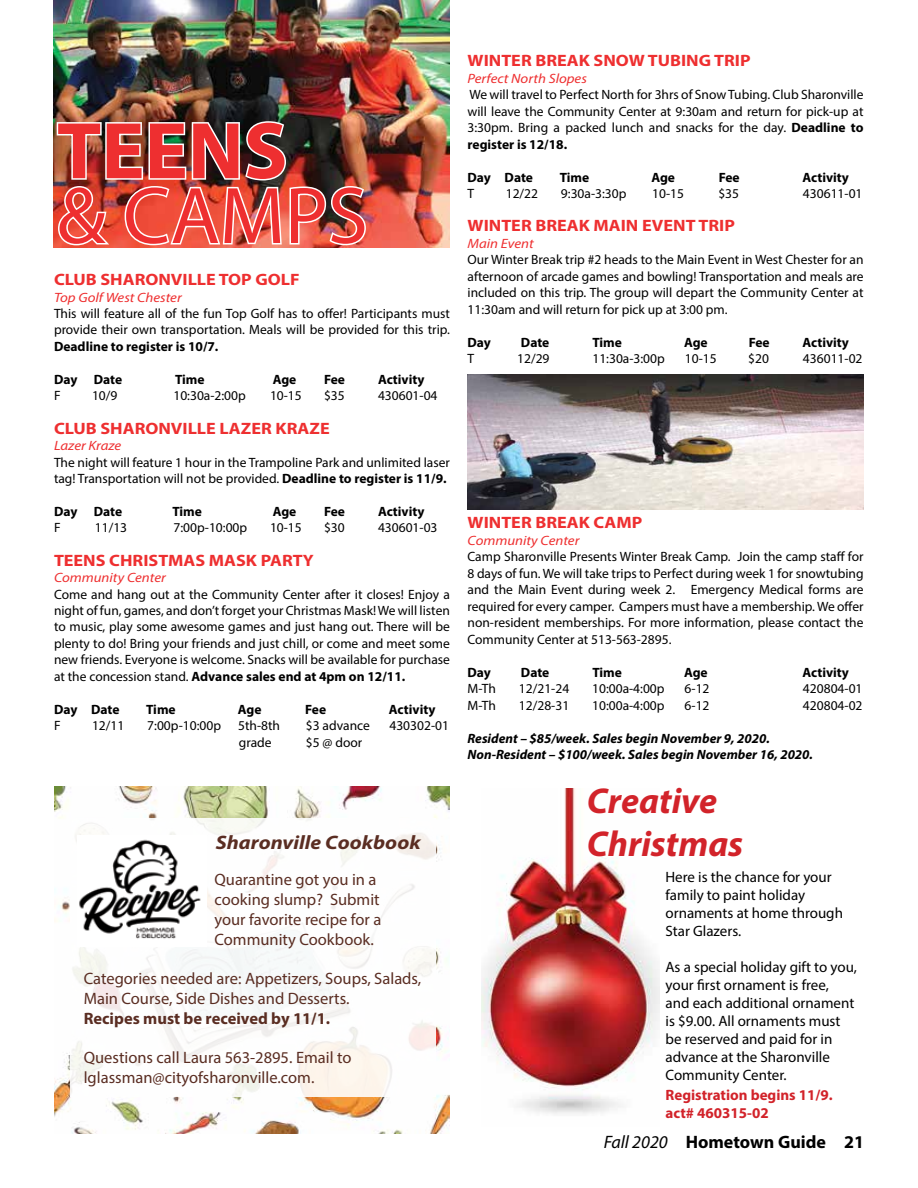
<style>
.page{position:relative;width:918px;height:1188px;background:#fff}
.page>*{position:absolute;margin:0;border:0;box-sizing:border-box;transform-origin:0 0}
.t1{font:81px "Myriad Pro";color:#ee2f30}
.t2{font:700 81px "Myriad Pro";color:#ee2f30}
.t3{font:italic 700 36px/43.2px "Myriad Pro";color:#d2232a}
.t4{font:italic 700 19.5px "Myriad Pro";color:#5a2d22;scale:1.1 1}
.t5{font:700 18px "Myriad Pro";color:#000}
.t6{font:16.5px/19.8px "Myriad Pro";color:#5a2d22}
.t7{font:700 16.5px "Myriad Pro";color:#ee2f30;scale:1.1 1}
.t8{font:700 16.5px "Myriad Pro";color:#5a2d22}
.t9{font:15px/18px "Myriad Pro";color:#000}
.t10{font:700 15px/18px "Myriad Pro";color:#d2232a}
.t11{font:13.5px/16.5px "Myriad Pro";color:#000;text-align:justify}
.t12{font:700 13.5px "Myriad Pro";color:#000}
.t13{font:italic 700 13.5px/16.2px "Myriad Pro";color:#000}
.t14{font:italic 13.5px "Myriad Pro";color:#ee2f30;scale:1.1 1}
.s1{font-weight:700}
.s2{font-weight:400;font-style:italic}
</style>
<div class="page">
<img style="left:54px;top:0;width:396px;height:248px">
<img style="left:55px;top:120px;width:312px;height:127px">
<img style="left:468px;top:375px;width:395px;height:135px">
<img style="left:54px;top:786px;width:396px;height:348px">
<div style="left:70px;top:818px;width:366px;height:278px;background:#fff"></div>
<img style="left:79px;top:839px;width:122px;height:100px">
<img style="left:481px;top:789px;width:178px;height:325px">
<h1 class="t2" style="left:57px;top:98px;width:232px">TEENS</h1>
<h1 class="t1" style="left:57px;top:166px;width:312px">&amp; CAMPS</h1>
<p class="t7" style="left:54px;top:269px;width:225px">CLUB SHARONVILLE TOP GOLF</p>
<p class="t14" style="left:54px;top:289px;width:118px">Top Golf West Chester</p>
<p class="t11" style="left:54px;top:305px;width:398px">This will feature all of the fun Top Golf has to offer! Participants must provide their own transportation. Meals will be provided for this trip.</p>
<p class="t12" style="left:54px;top:338px;width:166px">Deadline to register is 10/7.</p>
<p class="t12" style="left:54px;top:371px;width:70px">Day Date</p>
<p class="t12" style="left:175px;top:371px;width:31px">Time</p>
<p class="t12" style="left:273px;top:371px;width:25px">Age</p>
<p class="t12" style="left:324px;top:371px;width:23px">Fee</p>
<p class="t12" style="left:378px;top:371px;width:48px">Activity</p>
<p class="t11" style="left:54px;top:387px;width:8px">F</p>
<p class="t11" style="left:92px;top:387px;width:27px">10/9</p>
<p class="t11" style="left:173px;top:387px;width:74px">10:30a-2:00p</p>
<p class="t11" style="left:270px;top:387px;width:33px">10-15</p>
<p class="t11" style="left:324px;top:387px;width:22px">$35</p>
<p class="t11" style="left:378px;top:387px;width:61px">430601-04</p>
<p class="t7" style="left:54px;top:417px;width:252px">CLUB SHARONVILLE LAZER KRAZE</p>
<p class="t14" style="left:54px;top:437px;width:63px">Lazer Kraze</p>
<p class="t11" style="left:54px;top:454px;width:397px">The night will feature 1 hour in the Trampoline Park and unlimited laser tag! Transportation will not be provided. <span class="s1">Deadline to register is 11/9.</span></p>
<p class="t12" style="left:54px;top:503px;width:70px">Day Date</p>
<p class="t12" style="left:172px;top:503px;width:31px">Time</p>
<p class="t12" style="left:273px;top:503px;width:25px">Age</p>
<p class="t12" style="left:324px;top:503px;width:23px">Fee</p>
<p class="t12" style="left:378px;top:503px;width:48px">Activity</p>
<p class="t11" style="left:54px;top:519px;width:8px">F</p>
<p class="t11" style="left:95px;top:519px;width:34px">11/13</p>
<p class="t11" style="left:173px;top:519px;width:75px">7:00p-10:00p</p>
<p class="t11" style="left:270px;top:519px;width:33px">10-15</p>
<p class="t11" style="left:324px;top:519px;width:22px">$30</p>
<p class="t11" style="left:378px;top:519px;width:61px">430601-03</p>
<p class="t7" style="left:54px;top:549px;width:238px">TEENS CHRISTMAS MASK PARTY</p>
<p class="t14" style="left:54px;top:569px;width:103px">Community Center</p>
<p class="t11" style="left:54px;top:586px;width:398px">Come and hang out at the Community Center after it closes! Enjoy a night of fun, games, and don’t forget your Christmas Mask! We will listen to music, play some awesome games and just hang out. There will be plenty to do! Bring your friends and just chill, or come and meet some new friends. Everyone is welcome. Snacks will be available for purchase at the concession stand. <span class="s1">Advance sales end at 4pm on 12/11.</span></p>
<p class="t12" style="left:54px;top:701px;width:67px">Day Date</p>
<p class="t12" style="left:146px;top:701px;width:31px">Time</p>
<p class="t12" style="left:238px;top:701px;width:25px">Age</p>
<p class="t12" style="left:305px;top:701px;width:23px">Fee</p>
<p class="t12" style="left:389px;top:701px;width:48px">Activity</p>
<p class="t11" style="left:54px;top:717px;width:8px">F</p>
<p class="t11" style="left:92px;top:717px;width:34px">12/11</p>
<p class="t11" style="left:147px;top:717px;width:75px">7:00p-10:00p</p>
<p class="t11" style="left:238px;top:717px;width:43px">5th-8th</p>
<p class="t11" style="left:306px;top:717px;width:65px">$3 advance</p>
<p class="t11" style="left:389px;top:717px;width:61px">430302-01</p>
<p class="t11" style="left:239px;top:734px;width:34px">grade</p>
<p class="t11" style="left:306px;top:734px;width:58px">$5 @ door</p>
<h3 class="t4" style="left:216px;top:830px;width:188px">Sharonville Cookbook</h3>
<p class="t6" style="left:214px;top:869px;width:168px">Quarantine got you in a cooking slump? Submit your favorite recipe for a<br>Community Cookbook.</p>
<p class="t6" style="left:84px;top:968px;width:339px">Categories needed are: Appetizers, Soups, Salads,<br>Main Course, Side Dishes and Desserts.</p>
<p class="t8" style="left:84px;top:1007px;width:248px">Recipes must be received by 11/1.</p>
<p class="t6" style="left:84px;top:1048px;width:269px">Questions call Laura 563-2895. Email to lglassman@cityofsharonville.com.</p>
<p class="t7" style="left:468px;top:50px;width:259px">WINTER BREAK SNOW TUBING TRIP</p>
<p class="t14" style="left:468px;top:70px;width:110px">Perfect North Slopes</p>
<p class="t11" style="left:468px;top:86px;width:398px">We will travel to Perfect North for 3hrs of Snow Tubing. Club Sharonville will leave the Community Center at 9:30am and return for pick-up at 3:30pm. Bring a packed lunch and snacks for the day. <span class="s1">Deadline to register is 12/18.</span></p>
<p class="t12" style="left:468px;top:169px;width:67px">Day Date</p>
<p class="t12" style="left:560px;top:169px;width:31px">Time</p>
<p class="t12" style="left:651px;top:169px;width:25px">Age</p>
<p class="t12" style="left:719px;top:169px;width:23px">Fee</p>
<p class="t12" style="left:802px;top:169px;width:48px">Activity</p>
<p class="t11" style="left:468px;top:185px;width:8px">T</p>
<p class="t11" style="left:506px;top:185px;width:34px">12/22</p>
<p class="t11" style="left:561px;top:185px;width:67px">9:30a-3:30p</p>
<p class="t11" style="left:652px;top:185px;width:33px">10-15</p>
<p class="t11" style="left:718px;top:185px;width:22px">$35</p>
<p class="t11" style="left:803px;top:185px;width:61px">430611-01</p>
<p class="t7" style="left:468px;top:215px;width:245px">WINTER BREAK MAIN EVENT TRIP</p>
<p class="t14" style="left:468px;top:235px;width:62px">Main Event</p>
<p class="t11" style="left:468px;top:251px;width:398px">Our Winter Break trip #2 heads to the Main Event in West Chester for an afternoon of arcade games and bowling! Transportation and meals are included on this trip. The group will depart the Community Center at 11:30am and will return for pick up at 3:00 pm.</p>
<p class="t12" style="left:468px;top:334px;width:25px">Day</p>
<p class="t12" style="left:521px;top:334px;width:30px">Date</p>
<p class="t12" style="left:593px;top:334px;width:31px">Time</p>
<p class="t12" style="left:684px;top:334px;width:25px">Age</p>
<p class="t12" style="left:749px;top:334px;width:23px">Fee</p>
<p class="t12" style="left:802px;top:334px;width:48px">Activity</p>
<p class="t11" style="left:468px;top:350px;width:8px">T</p>
<p class="t11" style="left:517px;top:350px;width:34px">12/29</p>
<p class="t11" style="left:592px;top:350px;width:74px">11:30a-3:00p</p>
<p class="t11" style="left:685px;top:350px;width:33px">10-15</p>
<p class="t11" style="left:748px;top:350px;width:22px">$20</p>
<p class="t11" style="left:803px;top:350px;width:61px">436011-02</p>
<p class="t7" style="left:468px;top:512px;width:160px">WINTER BREAK CAMP</p>
<p class="t14" style="left:468px;top:532px;width:103px">Community Center</p>
<p class="t11" style="left:468px;top:548px;width:398px">Camp Sharonville Presents Winter Break Camp. Join the camp staff for 8 days of fun. We will take trips to Perfect during week 1 for snowtubing and the Main Event during week 2. Emergency Medical forms are required for every camper. Campers must have a membership. We offer non-resident memberships. For more information, please contact the Community Center at 513-563-2895.</p>
<p class="t12" style="left:468px;top:664px;width:25px">Day</p>
<p class="t12" style="left:521px;top:664px;width:30px">Date</p>
<p class="t12" style="left:593px;top:664px;width:31px">Time</p>
<p class="t12" style="left:684px;top:664px;width:25px">Age</p>
<p class="t12" style="left:802px;top:664px;width:48px">Activity</p>
<p class="t11" style="left:468px;top:680px;width:30px">M-Th</p>
<p class="t11" style="left:519px;top:680px;width:52px">12/21-24</p>
<p class="t11" style="left:592px;top:680px;width:74px">10:00a-4:00p</p>
<p class="t11" style="left:685px;top:680px;width:26px">6-12</p>
<p class="t11" style="left:803px;top:680px;width:61px">420804-01</p>
<p class="t11" style="left:468px;top:697px;width:30px">M-Th</p>
<p class="t11" style="left:519px;top:697px;width:52px">12/28-31</p>
<p class="t11" style="left:592px;top:697px;width:74px">10:00a-4:00p</p>
<p class="t11" style="left:685px;top:697px;width:26px">6-12</p>
<p class="t11" style="left:803px;top:697px;width:61px">420804-02</p>
<p class="t13" style="left:468px;top:729px;width:347px">Resident – $85/week. Sales begin November 9, 2020.<br>Non-Resident – $100/week. Sales begin November 16, 2020.</p>
<h2 class="t3" style="left:587px;top:778px;width:158px">Creative<br>Christmas</h2>
<p class="t9" style="left:666px;top:867px;width:179px">Here is the chance for your family to paint holiday ornaments at home through<br>Star Glazers.</p>
<p class="t9" style="left:666px;top:957px;width:193px">As a special holiday gift to you, your first ornament is free,<br>and each additional ornament is $9.00. All ornaments must be reserved and paid for in advance at the Sharonville<br>Community Center.</p>
<p class="t10" style="left:666px;top:1085px;width:169px">Registration begins 11/9. act# 460315-02</p>
<h3 class="t5" style="left:604px;top:1130px;width:262px"><span class="s2">Fall 2020</span> Hometown Guide 21</h3>
</div>
